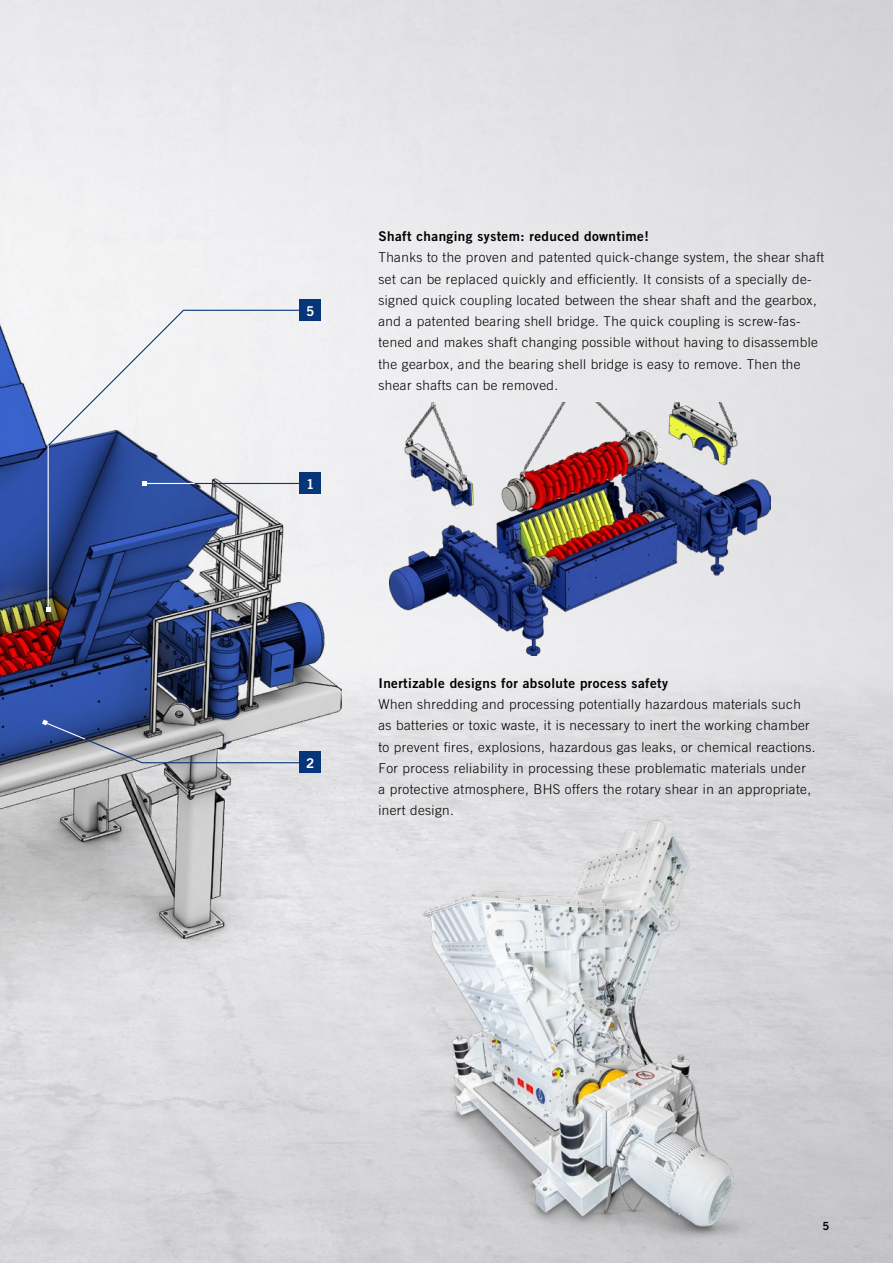
<style>
.page{position:relative;width:893px;height:1263px;background:#fff}
.page>*{position:absolute;margin:0;border:0;box-sizing:border-box;transform-origin:0 0}
.Copy_9___11{font:300 13.5px/21.3px "Trade Gothic LT Std";letter-spacing:.03em;color:#000}
.Copy_9___11-2{font:13.5px "Trade Gothic LT Std Bd 2";color:#fff}
.Copy_9___11-3{font:11.25px "Trade Gothic LT Std Bd 2";color:#000}
.s1{font-family:"Trade Gothic LT Std Bd 2";font-weight:400}
</style>
<div class="page">
<img style="left:0;top:0;width:893px;height:1263px">
<img style="left:0;top:278px;width:341px;height:780px">
<div style="left:300px;top:751px;width:21px;height:22px;background:#06357a"></div>
<div style="left:300px;top:473px;width:21px;height:21px;background:#06357a"></div>
<hr style="left:195px;top:483px;width:105px;height:1px;background:#06357a">
<hr style="left:142px;top:762px;width:158px;height:1px;background:#06357a">
<hr style="left:145px;top:483px;width:50px;height:1px;background:#fff">
<svg style="left:142px;top:481px;width:5px;height:5px"></svg>
<img style="left:323px;top:814px;width:561px;height:436px">
<img style="left:390px;top:403px;width:380px;height:253px">
<svg style="left:42px;top:719px;width:102px;height:45px;background:#747f9a"></svg>
<div style="left:300px;top:300px;width:21px;height:21px;background:#06357a"></div>
<hr style="left:183px;top:310px;width:117px;height:1px;background:#06357a">
<svg style="left:46px;top:308px;width:139px;height:139px"></svg>
<hr style="left:48px;top:445px;width:1px;height:165px;background:#fff">
<svg style="left:46px;top:607px;width:4px;height:5px"></svg>
<p class="Copy_9___11-2" style="left:306px;top:302px;width:10px">5</p>
<p class="Copy_9___11-2" style="left:306px;top:476px;width:10px">1</p>
<p class="Copy_9___11" style="left:378px;top:225px;width:447px"><span class="s1">Shaft changing system: reduced downtime!<br></span>Thanks to the proven and patented quick-change system, the shear shaft set can be replaced quickly and efficiently. It consists of a specially de&shy;signed quick coupling located between the shear shaft and the gearbox, and a patented bearing shell bridge. The quick coupling is screw-fas&shy;tened and makes shaft changing possible without having to disassemble the gearbox, and the bearing shell bridge is easy to remove. Then the shear shafts can be removed.</p>
<p class="Copy_9___11-2" style="left:306px;top:754px;width:10px">2</p>
<p class="Copy_9___11" style="left:378px;top:672px;width:439px"><span class="s1">Inertizable designs for absolute process safety<br></span>When shredding and processing potentially hazardous materials such as batteries or toxic waste, it is necessary to inert the working chamber to prevent fires, explosions, hazardous gas leaks, or chemical reactions.<br>For process reliability in processing these problematic materials under a protective atmosphere, BHS offers the rotary shear in an appropriate, inert design.</p>
<p class="Copy_9___11-3" style="left:822px;top:1219px;width:8px">5</p>
</div>
